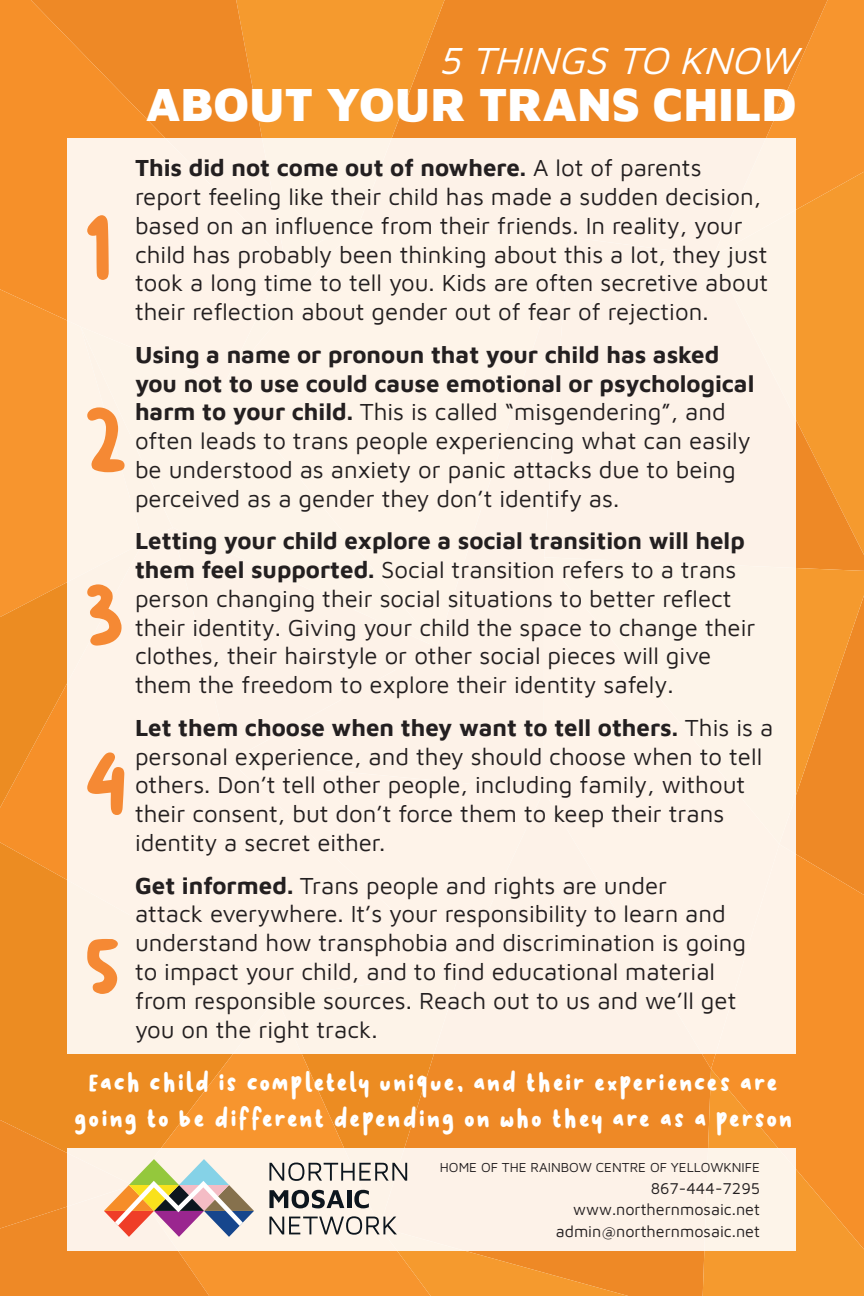
<style>
.page{position:relative;width:864px;height:1296px;background:#fff}
.page>*{position:absolute;margin:0;border:0;box-sizing:border-box;transform-origin:0 0}
.t1{font:105px "Kopi Senja Sans";color:#f58934}
.t2{font:900 48px "Maven Pro";color:#fff}
.t3{font:italic 39px "Maven Pro";color:#fff}
.t4{font:30px/36px "Kopi Senja Sans";letter-spacing:-.02em;color:#fff;text-align:center}
.t5{font:24px/28.8px "Maven Pro";color:#231f20}
.t6{font:16.2px "Maven Pro";color:#231f20}
.t7{font:13.5px "Maven Pro";color:#231f20}
.s1{font-weight:700}
</style>
<div class="page">
<div style="left:828px;top:0;width:36px;height:172px;background:#f7952e"></div>
<svg style="left:445px;top:0;width:383px;height:172px;background:#ee8a26"></svg>
<svg style="left:285px;top:0;width:160px;height:138px;background:#f3972c"></svg>
<svg style="left:0;top:0;width:285px;height:289px;background:#f28e28"></svg>
<div style="left:796px;top:172px;width:68px;height:65px;background:#f59a2e"></div>
<svg style="left:796px;top:237px;width:68px;height:320px;background:#f3962c"></svg>
<div style="left:0;top:289px;width:68px;height:38px;background:#f7952e"></div>
<svg style="left:0;top:327px;width:68px;height:481px;background:#f39129"></svg>
<svg style="left:796px;top:557px;width:68px;height:287px;background:#f1902a"></svg>
<div style="left:460px;top:1054px;width:251px;height:242px;background:#ee8926"></div>
<div style="left:0;top:842px;width:133px;height:278px;background:#ec8c22"></div>
<div style="left:711px;top:844px;width:153px;height:225px;background:#f69029"></div>
<div style="left:431px;top:1054px;width:29px;height:94px;background:#ee8926"></div>
<svg style="left:133px;top:1054px;width:298px;height:242px;background:#f08f27"></svg>
<svg style="left:703px;top:1069px;width:161px;height:227px;background:#f5942b"></svg>
<div style="left:68px;top:138px;width:728px;height:916px;background:#fdf3e9"></div>
<div style="left:68px;top:1148px;width:728px;height:103px;background:#fdf2e8"></div>
<svg style="left:0;top:1120px;width:254px;height:176px"></svg>
<svg style="left:269px;top:1190px;width:75px;height:18px"></svg>
<hr style="left:347px;top:1190px;width:4px;height:18px;background:#0d161e">
<svg style="left:354px;top:1190px;width:15px;height:18px"></svg>
<svg style="left:269px;top:1216px;width:359px;height:80px"></svg>
<svg style="left:269px;top:1163px;width:138px;height:18px"></svg>
<p class="t3" style="left:438px;top:34px;width:373px">5THINGSTO KNOW</p>
<p class="t2" style="left:146px;top:71px;width:652px">ABOUT YOUR TRANS CHILD</p>
<p class="t1" style="left:80px;top:199px;width:38px">1</p>
<p class="t1" style="left:80px;top:391px;width:54px">2</p>
<p class="t1" style="left:80px;top:570px;width:51px">3</p>
<p class="t1" style="left:80px;top:738px;width:54px">4</p>
<p class="t1" style="left:80px;top:923px;width:47px">5</p>
<p class="t5" style="left:135px;top:152px;width:635px"><span class="s1">This did not come out of nowhere.</span> A lot of parents report feeling like their child has made a sudden decision, based on an influence from their friends. In reality, your child has probably been thinking about this a lot, they just took a long time to tell you. Kids are often secretive about their reflection about gender out of fear of rejection.</p>
<p class="t5" style="left:135px;top:339px;width:621px"><span class="s1">Using a name or pronoun that your child has asked you not to use could cause emotional or psychological harm to your child.</span> This is called “misgendering”, and often leads to trans people experiencing what can easily be understood as anxiety or panic attacks due to being perceived as a gender they don’t identify as.</p>
<p class="t5" style="left:135px;top:525px;width:622px"><span class="s1">Letting your child explore a social transition will help them feel supported.</span> Social transition refers to a trans person changing their social situations to better reflect their identity. Giving your child the space to change their clothes, their hairstyle or other social pieces will give them the freedom to explore their identity safely.</p>
<p class="t5" style="left:135px;top:712px;width:640px"><span class="s1">Let them choose when they want to tell others.</span> This is a personal experience, and they should choose when to tell others. Don’t tell other people, including family, without their consent, but don’t force them to keep their trans identity a secret either.</p>
<p class="t5" style="left:135px;top:869px;width:613px"><span class="s1">Get informed.</span> Trans people and rights are under<br>attack everywhere. It’s your responsibility to learn and understand how transphobia and discrimination is going to impact your child, and to find educational material from responsible sources. Reach out to us and we’ll get you on the right track.</p>
<p class="t4" style="left:73px;top:1066px;width:722px">Each child is completely unique, and their experiences are going to be different depending on who they are as a person</p>
<p class="t7" style="left:440px;top:1158px;width:322px">HOME OF THE RAINBOW CENTRE OF YELLOWKNIFE</p>
<p class="t6" style="left:651px;top:1177px;width:111px">867-444-7295</p>
<p class="t6" style="left:573px;top:1199px;width:188px">www.northernmosaic.net</p>
<p class="t6" style="left:556px;top:1220px;width:206px">admin@northernmosaic.net</p>
</div>
